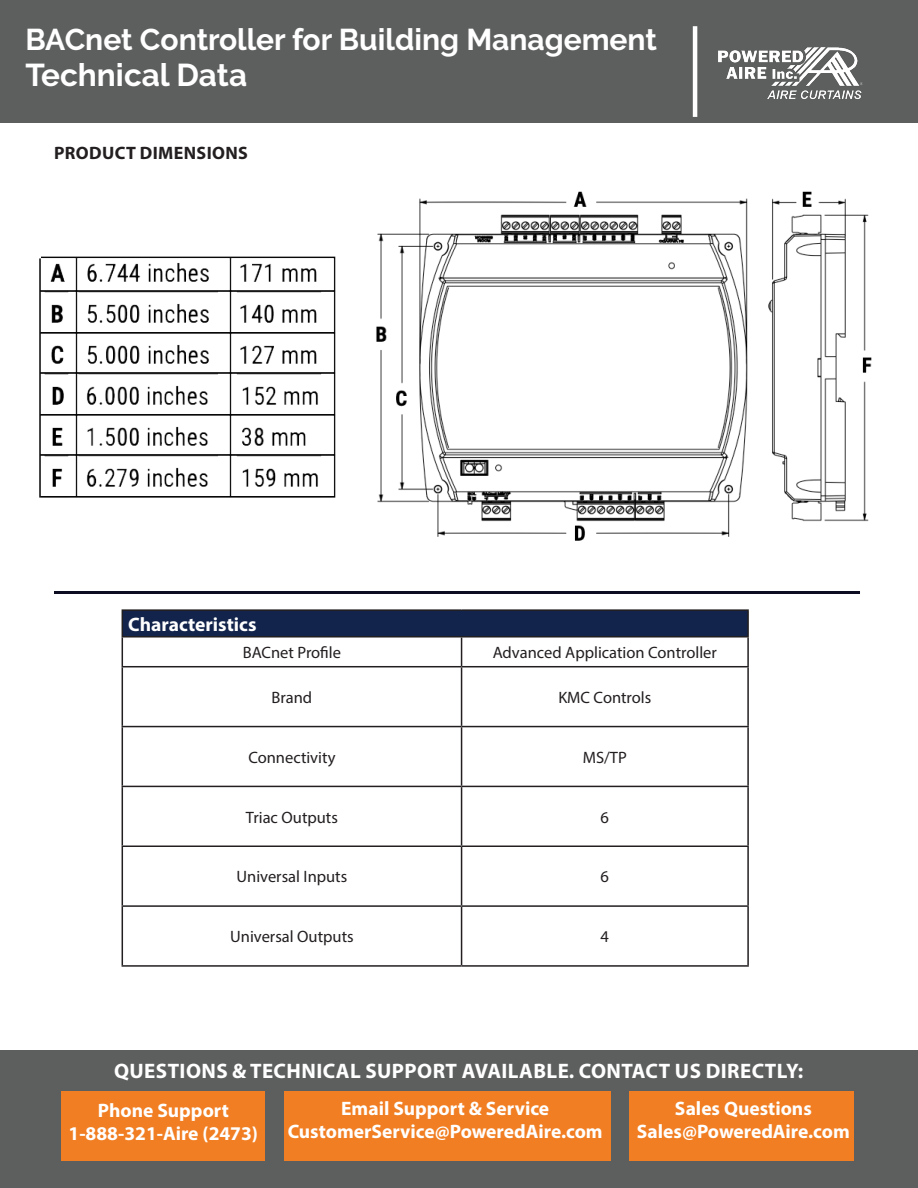
<style>
.page{position:relative;width:918px;height:1188px;background:#fff}
.page>*{position:absolute;margin:0;border:0;box-sizing:border-box;transform-origin:0 0}
.t1{font:700 31.5px "Raleway";color:#fff}
.t2{font:700 30px "Raleway";color:#fff}
.t3{font:700 21px "Myriad Pro";letter-spacing:.02em;color:#fff}
.t4{font:700 21px "Minion Pro";letter-spacing:.01em;color:#fff}
.t5{font:700 19.5px/23.4px "Myriad Pro";color:#fff;text-align:center}
.t6{font:700 18px "Myriad Pro";letter-spacing:.02em;color:#231f20}
.t7{font:16.5px "Myriad Pro";color:#231f20}
</style>
<div class="page">
<hr style="left:54px;top:591px;width:806px;height:3px;background:#0c0d22">
<div style="left:122px;top:610px;width:626px;height:27px;background:#12244b"></div>
<hr style="left:122px;top:609px;width:340px;height:2px;background:#231f20">
<hr style="left:462px;top:609px;width:287px;height:2px;background:#231f20">
<hr style="left:747px;top:611px;width:2px;height:25px;background:#231f20">
<hr style="left:122px;top:636px;width:340px;height:2px;background:#231f20">
<svg style="left:122px;top:611px;width:1px;height:55px"></svg>
<hr style="left:462px;top:636px;width:287px;height:2px;background:#231f20">
<svg style="left:461px;top:638px;width:1px;height:28px"></svg>
<hr style="left:122px;top:666px;width:340px;height:1px;background:#231f20">
<hr style="left:122px;top:667px;width:1px;height:59px;background:#231f20">
<hr style="left:462px;top:666px;width:287px;height:1px;background:#231f20">
<hr style="left:461px;top:667px;width:1px;height:59px;background:#231f20">
<hr style="left:122px;top:726px;width:340px;height:1px;background:#231f20">
<hr style="left:122px;top:727px;width:1px;height:59px;background:#231f20">
<hr style="left:462px;top:726px;width:287px;height:1px;background:#231f20">
<hr style="left:461px;top:727px;width:1px;height:59px;background:#231f20">
<hr style="left:122px;top:786px;width:340px;height:1px;background:#231f20">
<hr style="left:462px;top:786px;width:287px;height:1px;background:#231f20">
<hr style="left:747px;top:787px;width:2px;height:59px;background:#231f20">
<hr style="left:122px;top:846px;width:340px;height:1px;background:#231f20">
<hr style="left:462px;top:846px;width:287px;height:1px;background:#231f20">
<hr style="left:747px;top:847px;width:2px;height:58px;background:#231f20">
<hr style="left:122px;top:905px;width:340px;height:2px;background:#231f20">
<hr style="left:462px;top:905px;width:287px;height:2px;background:#231f20">
<hr style="left:747px;top:907px;width:2px;height:58px;background:#231f20">
<hr style="left:122px;top:965px;width:340px;height:2px;background:#231f20">
<hr style="left:462px;top:965px;width:287px;height:2px;background:#231f20">
<hr style="left:747px;top:638px;width:2px;height:28px;background:#231f20">
<hr style="left:747px;top:667px;width:2px;height:59px;background:#231f20">
<hr style="left:747px;top:727px;width:2px;height:59px;background:#231f20">
<hr style="left:122px;top:787px;width:1px;height:59px;background:#231f20">
<hr style="left:461px;top:787px;width:1px;height:59px;background:#231f20">
<hr style="left:122px;top:847px;width:1px;height:58px;background:#231f20">
<hr style="left:461px;top:847px;width:1px;height:58px;background:#231f20">
<hr style="left:122px;top:907px;width:1px;height:58px;background:#231f20">
<hr style="left:461px;top:907px;width:1px;height:58px;background:#231f20">
<div style="left:0;top:0;width:918px;height:123px;background:#5d5f5e"></div>
<hr style="left:693px;top:26px;width:4px;height:91px;background:#fff">
<img style="left:719px;top:47px;width:143px;height:52px">
<div style="left:0;top:1051px;width:918px;height:137px;background:#5d5f5e"></div>
<div style="left:62px;top:1091px;width:203px;height:69px;background:#f17e22"></div>
<div style="left:284px;top:1091px;width:326px;height:69px;background:#f17e22"></div>
<div style="left:630px;top:1091px;width:224px;height:69px;background:#f17e22"></div>
<img style="left:376px;top:191px;width:496px;height:350px">
<img style="left:39px;top:256px;width:297px;height:242px">
<h2 class="t2" style="left:25px;top:23px;width:633px">BACnet Controller for Building Management</h2>
<h1 class="t1" style="left:25px;top:57px;width:223px">Technical Data</h1>
<p class="t6" style="left:54px;top:141px;width:195px">PRODUCT DIMENSIONS</p>
<p class="t5" style="left:128px;top:612px;width:130px">Characteristics</p>
<p class="t7" style="left:243px;top:642px;width:100px">BACnet Profile</p>
<p class="t7" style="left:493px;top:642px;width:226px">Advanced Application Controller</p>
<p class="t7" style="left:272px;top:687px;width:42px">Brand</p>
<p class="t7" style="left:558px;top:687px;width:94px">KMC Controls</p>
<p class="t7" style="left:248px;top:747px;width:89px">Connectivity</p>
<p class="t7" style="left:583px;top:747px;width:46px">MS/TP</p>
<p class="t7" style="left:246px;top:807px;width:94px">Triac Outputs</p>
<p class="t7" style="left:601px;top:807px;width:10px">6</p>
<p class="t7" style="left:237px;top:867px;width:112px">Universal Inputs</p>
<p class="t7" style="left:601px;top:867px;width:10px">6</p>
<p class="t7" style="left:230px;top:927px;width:125px">Universal Outputs</p>
<p class="t7" style="left:601px;top:927px;width:10px">4</p>
<p class="t4" style="left:106px;top:1055px;width:140px">QUESTIONS &amp;</p>
<p class="t4" style="left:289px;top:1055px;width:549px">HNICAL SUPPORT AVAILABLE. CONTACT US DIRECTLY</p>
<p class="t3" style="left:114px;top:1057px;width:691px">QUESTIONS &amp; TECHNICAL SUPPORT AVAILABLE. CONTACT US DIRECTLY:</p>
<p class="t5" style="left:69px;top:1098px;width:191px">Phone Support<br>1-888-321-Aire (2473)</p>
<p class="t5" style="left:288px;top:1096px;width:316px">Email Support &amp; Service<br>CustomerService@PoweredAire.com</p>
<p class="t5" style="left:637px;top:1096px;width:214px">Sales Questions<br>Sales@PoweredAire.com</p>
</div>
